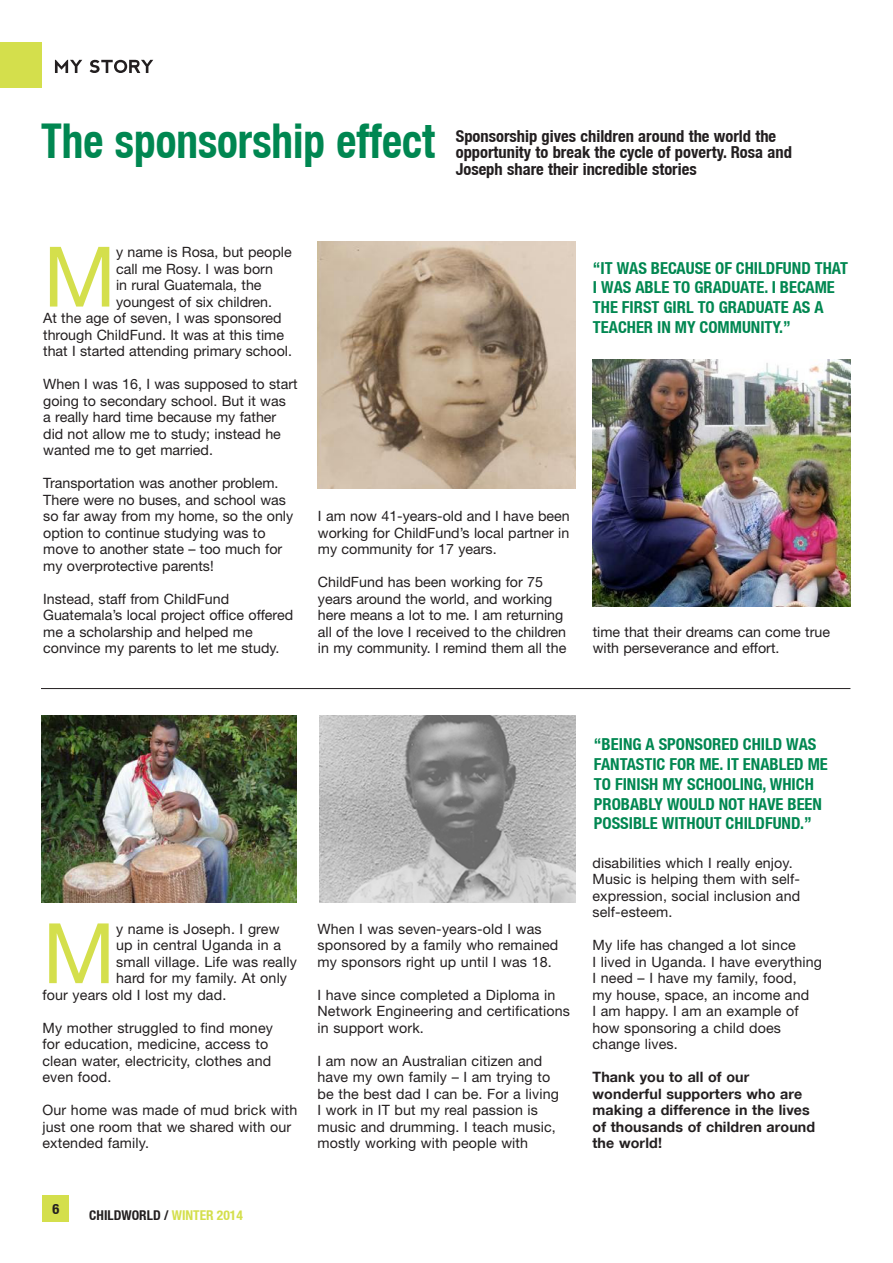
<style>
.page{position:relative;width:893px;height:1263px;background:#fff}
.page>*{position:absolute;margin:0;border:0;box-sizing:border-box;transform-origin:0 0}
.body_copy_black{font:83.55px "Helvetica Neue";color:#d4df4c}
._2014-headers{font:700 condensed 48px "Helvetica Neue";color:#008751;scale:.9 1}
._2014-pull_quotes{font:700 condensed 16.5px/19.8px "Helvetica Neue";color:#008751}
._2014-standfirst{font:700 condensed 16.5px/16.5px "Helvetica Neue";color:#231f20}
.body_copy_black-2{font:14.25px/16.5px "Helvetica Neue";color:#231f20}
.body_copy_black-3{font:700 14.25px/16.5px "Helvetica Neue";letter-spacing:.01em;color:#231f20}
.t1{font:700 condensed 14.25px "Helvetica Neue";color:#231f20}
.t2{font:700 condensed 13.5px "Helvetica Neue";color:#231f20}
.s1{color:#d4df4c}
</style>
<div class="page">
<div style="left:43px;top:1195px;width:26px;height:26px;background:#d4df4c"></div>
<img style="left:317px;top:242px;width:258px;height:247px">
<img style="left:593px;top:359px;width:257px;height:247px">
<svg style="left:55px;top:60px;width:98px;height:13px"></svg>
<div style="left:0;top:42px;width:41px;height:46px;background:#d4df4c"></div>
<img style="left:41px;top:716px;width:256px;height:186px">
<hr style="left:41px;top:688px;width:809px;height:1px;background:#231f20">
<img style="left:319px;top:716px;width:256px;height:186px">
<p class="_2014-headers" style="left:41px;top:112px;width:439px">The sponsorship effect</p>
<p class="_2014-standfirst" style="left:456px;top:127px;width:338px">Sponsorship gives children around the world the opportunity to break the cycle of poverty. Rosa and<br>Joseph share their incredible stories</p>
<p class="body_copy_black" style="left:43px;top:227px;width:74px">M</p>
<p class="body_copy_black-2" style="left:116px;top:244px;width:177px">y name is Rosa, but people</p>
<p class="body_copy_black-2" style="left:116px;top:260px;width:159px">call me Rosy. I was born</p>
<p class="body_copy_black-2" style="left:116px;top:277px;width:147px">in rural Guatemala, the</p>
<p class="body_copy_black-2" style="left:116px;top:293px;width:158px">youngest of six children.</p>
<p class="body_copy_black-2" style="left:43px;top:310px;width:240px">At the age of seven, I was sponsored</p>
<p class="body_copy_black-2" style="left:43px;top:326px;width:242px">through ChildFund. It was at this time</p>
<p class="body_copy_black-2" style="left:43px;top:343px;width:250px">that I started attending primary school.</p>
<p class="body_copy_black-2" style="left:43px;top:376px;width:256px">When I was 16, I was supposed to start going to secondary school. But it was<br>a really hard time because my father did not allow me to study; instead he wanted me to get married.</p>
<p class="body_copy_black-2" style="left:43px;top:475px;width:251px">Transportation was another problem.<br>There were no buses, and school was so far away from my home, so the only option to continue studying was to move to another state – too much for my overprotective parents!</p>
<p class="body_copy_black-2" style="left:43px;top:590px;width:251px">Instead, staff from ChildFund Guatemala’s local project office offered me a scholarship and helped me convince my parents to let me study.</p>
<p class="body_copy_black-2" style="left:318px;top:508px;width:253px;text-align:justify">I am now 41-years-old and I have been working for ChildFund’s local partner in my community for 17 years.</p>
<p class="body_copy_black-2" style="left:318px;top:574px;width:250px">ChildFund has been working for 75 years around the world, and working here means a lot to me. I am returning all of the love I received to the children in my community. I remind them all the</p>
<p class="_2014-pull_quotes" style="left:593px;top:258px;width:257px">“IT WAS BECAUSE OF CHILDFUND THAT<br>I WAS ABLE TO GRADUATE. I BECAME<br>THE FIRST GIRL TO GRADUATE AS A<br>TEACHER IN MY COMMUNITY.”</p>
<p class="body_copy_black-2" style="left:593px;top:623px;width:239px">time that their dreams can come true with perseverance and effort.</p>
<p class="body_copy_black" style="left:43px;top:903px;width:74px">M</p>
<p class="body_copy_black-2" style="left:116px;top:920px;width:165px">y name is Joseph. I grew</p>
<p class="body_copy_black-2" style="left:116px;top:937px;width:166px">up in central Uganda in a</p>
<p class="body_copy_black-2" style="left:116px;top:953px;width:182px">small village. Life was really</p>
<p class="body_copy_black-2" style="left:116px;top:970px;width:172px">hard for my family. At only</p>
<p class="body_copy_black-2" style="left:43px;top:986px;width:185px">four years old I lost my dad.</p>
<p class="body_copy_black-2" style="left:43px;top:1019px;width:232px">My mother struggled to find money for education, medicine, access to clean water, electricity, clothes and even food.</p>
<p class="body_copy_black-2" style="left:43px;top:1102px;width:256px">Our home was made of mud brick with just one room that we shared with our extended family.</p>
<p class="body_copy_black-2" style="left:317px;top:920px;width:242px">When I was seven-years-old I was sponsored by a family who remained my sponsors right up until I was 18.</p>
<p class="body_copy_black-2" style="left:317px;top:986px;width:254px">I have since completed a Diploma in<br>Network Engineering and certifications in support work.</p>
<p class="body_copy_black-2" style="left:317px;top:1052px;width:243px">I am now an Australian citizen and have my own family – I am trying to be the best dad I can be. For a living<br>I work in IT but my real passion is music and drumming. I teach music, mostly working with people with</p>
<p class="t1" style="left:52px;top:1200px;width:8px">6</p>
<p class="t2" style="left:89px;top:1207px;width:155px">CHILDWORLD / <span class="s1">WINTER 2014</span></p>
<p class="_2014-pull_quotes" style="left:594px;top:734px;width:235px">“BEING A SPONSORED CHILD WAS<br>FANTASTIC FOR ME. IT ENABLED ME<br>TO FINISH MY SCHOOLING, WHICH<br>PROBABLY WOULD NOT HAVE BEEN<br>POSSIBLE WITHOUT CHILDFUND.”</p>
<p class="body_copy_black-2" style="left:592px;top:854px;width:209px">disabilities which I really enjoy.<br>Music is helping them with self&shy;expression, social inclusion and self-esteem.</p>
<p class="body_copy_black-2" style="left:592px;top:937px;width:231px">My life has changed a lot since<br>I lived in Uganda. I have everything<br>I need – I have my family, food,<br>my house, space, an income and<br>I am happy. I am an example of how sponsoring a child does change lives.</p>
<p class="body_copy_black-3" style="left:592px;top:1069px;width:224px">Thank you to all of our wonderful supporters who are making a difference in the lives of thousands of children around the world!</p>
</div>
